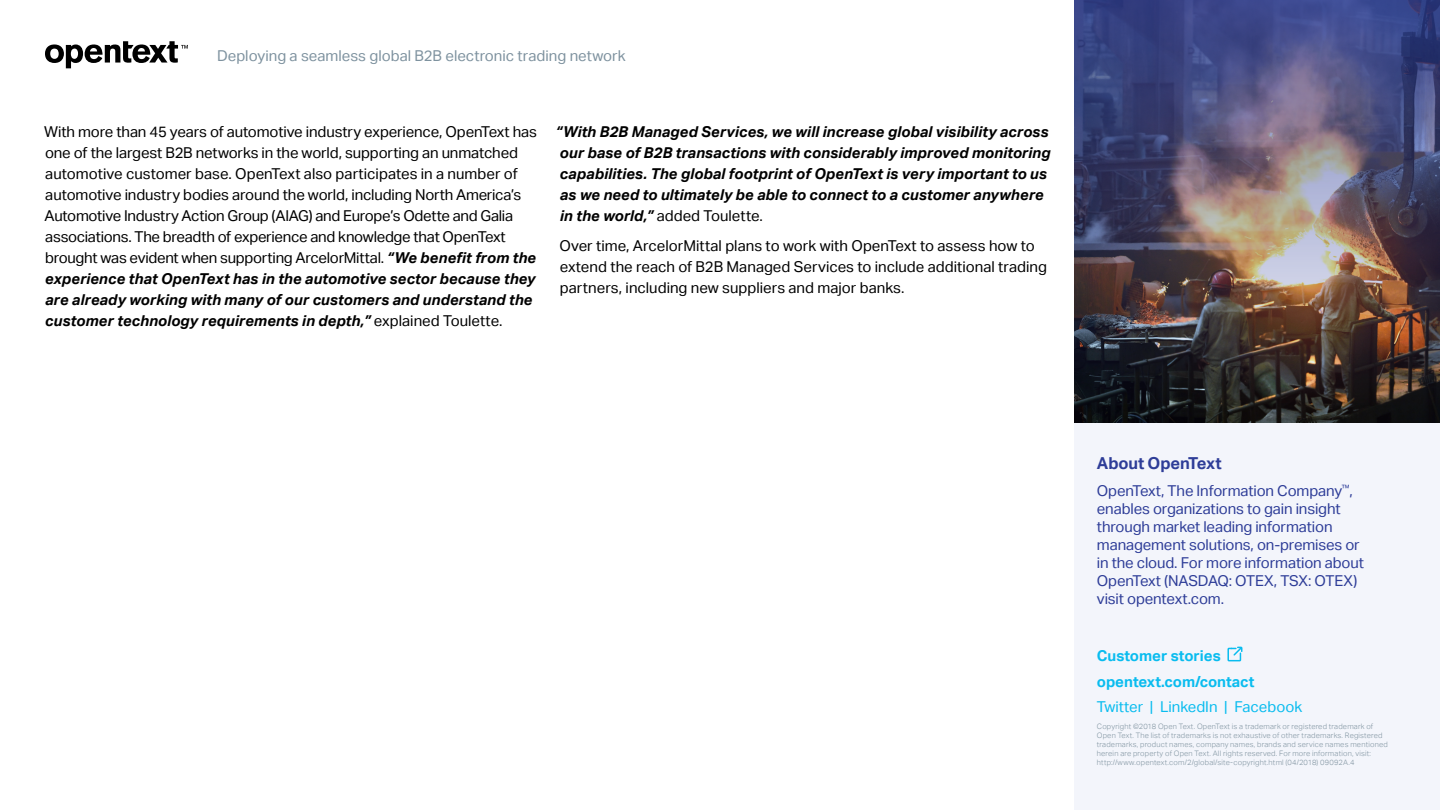
<style>
.page{position:relative;width:1440px;height:810px;background:#fff}
.page>*{position:absolute;margin:0;border:0;box-sizing:border-box;transform-origin:0 0}
.t1{font:700 16.5px "Aktiv Grotesk";letter-spacing:-.01em;color:#2e3d98}
.t2{font:15px/21px "Aktiv Grotesk";letter-spacing:-.01em;color:#000}
.t3{font:italic 700 15px/21px "Aktiv Grotesk";color:#000}
.t4{font:15px/18px "Aktiv Grotesk";letter-spacing:-.01em;color:#2e3d98}
.t5{font:15px "Aktiv Grotesk";color:#7e929f}
.t6{font:700 15px/25.5px "Aktiv Grotesk";color:#09bcef}
.t7{font:15px "Aktiv Grotesk";color:#09bcef}
.t8{font:300 7.5px/9px "Aktiv Grotesk";letter-spacing:.025em;color:#7e929f}
.s1{font-weight:700;font-style:italic}
.s2{font-weight:400;font-style:normal}
</style>
<div class="page">
<svg style="left:45px;top:41px;width:143px;height:27px"></svg>
<div style="left:1074px;top:405px;width:366px;height:405px;background:#f3f5fb"></div>
<svg style="left:1227px;top:646px;width:16px;height:16px"></svg>
<img style="left:1074px;top:0;width:366px;height:423px">
<p class="t5" style="left:217px;top:47px;width:410px">Deploying a seamless global B2B electronic trading network</p>
<p class="t2" style="left:44px;top:122px;width:494px">With more than 45 years of automotive industry experience, OpenText has one of the largest B2B networks in the world, supporting an unmatched automotive customer base. OpenText also participates in a number of automotive industry bodies around the world, including North America’s Automotive Industry Action Group (AIAG) and Europe’s Odette and Galia associations. The breadth of experience and knowledge that OpenText brought was evident when supporting ArcelorMittal. <span class="s1">“We benefit from the experience that OpenText has in the automotive sector because they are already working with many of our customers and understand the customer technology requirements in depth,”</span> explained Toulette.</p>
<p class="t3" style="left:556px;top:122px;width:496px">“With B2B Managed Services, we will increase global visibility across our base of B2B transactions with considerably improved monitoring capabilities. The global footprint of OpenText is very important to us as we need to ultimately be able to connect to a customer anywhere in the world,” <span class="s2">added Toulette.</span></p>
<p class="t2" style="left:560px;top:236px;width:489px">Over time, ArcelorMittal plans to work with OpenText to assess how to extend the reach of B2B Managed Services to include additional trading partners, including new suppliers and major banks.</p>
<p class="t1" style="left:1097px;top:453px;width:126px">About OpenText</p>
<p class="t4" style="left:1097px;top:482px;width:269px">OpenText, The Information Company<sup>™</sup>, enables organizations to gain insight through market leading information management solutions, on-premises or in the cloud. For more information about OpenText (NASDAQ: OTEX, TSX: OTEX) visit opentext.com.</p>
<p class="t6" style="left:1097px;top:644px;width:159px">Customer stories opentext.com/contact</p>
<p class="t7" style="left:1097px;top:698px;width:207px">Twitter | LinkedIn | Facebook</p>
<p class="t8" style="left:1097px;top:722px;width:292px">Copyright ©2018 Open Text. OpenText is a trademark or registered trademark of Open Text. The list of trademarks is not exhaustive of other trademarks. Registered trademarks, product names, company names, brands and service names mentioned herein are property of Open Text. All rights reserved. For more information, visit: http://www.opentext.com/2/global/site-copyright.html (04/2018) 09092A.4</p>
</div>
